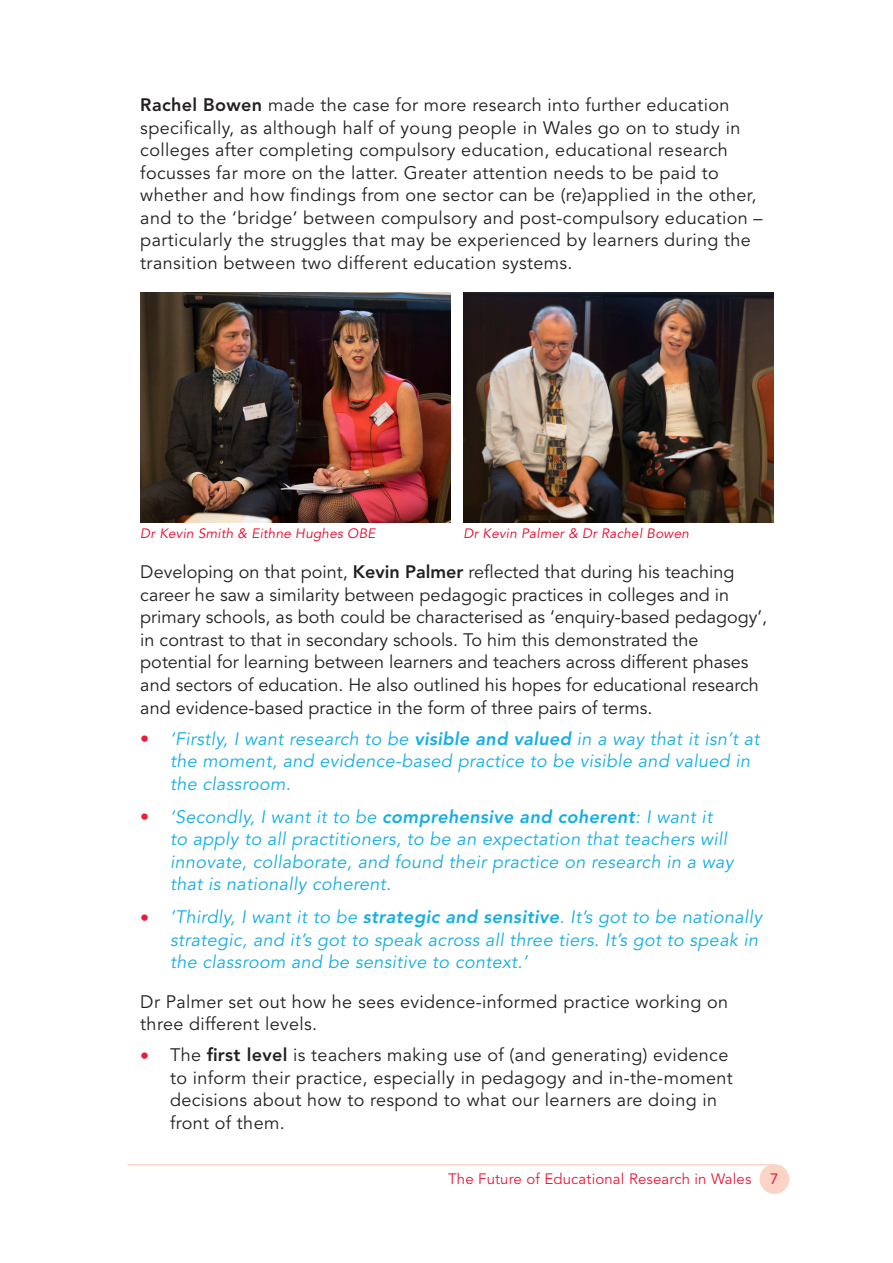
<style>
.page{position:relative;width:893px;height:1263px;background:#fff}
.page>*{position:absolute;margin:0;border:0;box-sizing:border-box;transform-origin:0 0}
.Body{font:18px/22.5px "Avenir LT Std";letter-spacing:.02em;color:#231f20}
.t1{font:italic 18px/22.5px "Avenir LT Std";letter-spacing:.02em;color:#13aee5}
.Body_into_list{font:18px/22.5px "Avenir LT Std";color:#231f20}
.Body_into_list-2{font:18px/22.5px "Avenir LT Std";letter-spacing:.02em;color:#231f20}
.t2{font:15px "Avenir LT Std";letter-spacing:.01em;color:#ed1a38}
.t3{font:15px "Avenir LT Std";color:#ed1a38}
.footnote_para_1{font:italic 13.5px "Avenir LT Std";letter-spacing:.02em;color:#ee0028}
.s1{font-weight:800}
.s2{font-weight:500;font-style:normal;color:#ed1a38}
.s3{font-weight:500;color:#ed1a38}
</style>
<div class="page">
<hr style="left:128px;top:1164px;width:646px;height:1px;background:#fcd3c7">
<div style="left:759px;top:1164px;width:30px;height:30px;background:#fcd3c7;border-radius:50%"></div>
<img style="left:140px;top:292px;width:311px;height:230px">
<img style="left:463px;top:292px;width:311px;height:230px">
<p class="Body" style="left:140px;top:94px;width:624px"><span class="s1">Rachel Bowen</span> made the case for more research into further education specifically, as although half of young people in Wales go on to study in colleges after completing compulsory education, educational research focusses far more on the latter. Greater attention needs to be paid to whether and how findings from one sector can be (re)applied in the other, and to the ‘bridge’ between compulsory and post-compulsory education – particularly the struggles that may be experienced by learners during the transition between two different education systems.</p>
<p class="footnote_para_1" style="left:140px;top:526px;width:237px">Dr Kevin Smith &amp; Eithne Hughes OBE</p>
<p class="footnote_para_1" style="left:463px;top:526px;width:227px">Dr Kevin Palmer &amp; Dr Rachel Bowen</p>
<p class="Body_into_list" style="left:140px;top:561px;width:628px">Developing on that point, <span class="s1">Kevin Palmer</span> reflected that during his teaching career he saw a similarity between pedagogic practices in colleges and in primary schools, as both could be characterised as ‘enquiry-based pedagogy’, in contrast to that in secondary schools. To him this demonstrated the potential for learning between learners and teachers across different phases and sectors of education. He also outlined his hopes for educational research and evidence-based practice in the form of three pairs of terms.</p>
<p class="t1" style="left:170px;top:727px;width:591px;text-indent:-30px"><span class="s2">•</span> ‘Firstly, I want research to be <span class="s1">visible and valued</span> in a way that it isn’t at the moment, and evidence-based practice to be visible and valued in the classroom.</p>
<p class="t1" style="left:170px;top:806px;width:565px;text-indent:-30px"><span class="s2">•</span> ‘Secondly, I want it to be <span class="s1">comprehensive and coherent</span>: I want it to apply to all practitioners, to be an expectation that teachers will innovate, collaborate, and found their practice on research in a way that is nationally coherent.</p>
<p class="t1" style="left:170px;top:906px;width:594px;text-indent:-30px"><span class="s2">•</span> ’Thirdly, I want it to be <span class="s1">strategic and sensitive</span>. It’s got to be nationally strategic, and it’s got to speak across all three tiers. It’s got to speak in the classroom and be sensitive to context.’</p>
<p class="Body_into_list-2" style="left:140px;top:991px;width:589px">Dr Palmer set out how he sees evidence-informed practice working on three different levels.</p>
<p class="Body" style="left:170px;top:1044px;width:564px;text-indent:-30px"><span class="s3">•</span> The <span class="s1">first level</span> is teachers making use of (and generating) evidence to inform their practice, especially in pedagogy and in-the-moment decisions about how to respond to what our learners are doing in front of them.</p>
<p class="t2" style="left:448px;top:1169px;width:305px">The Future of Educational Research in Wales</p>
<p class="t3" style="left:770px;top:1170px;width:10px">7</p>
</div>
